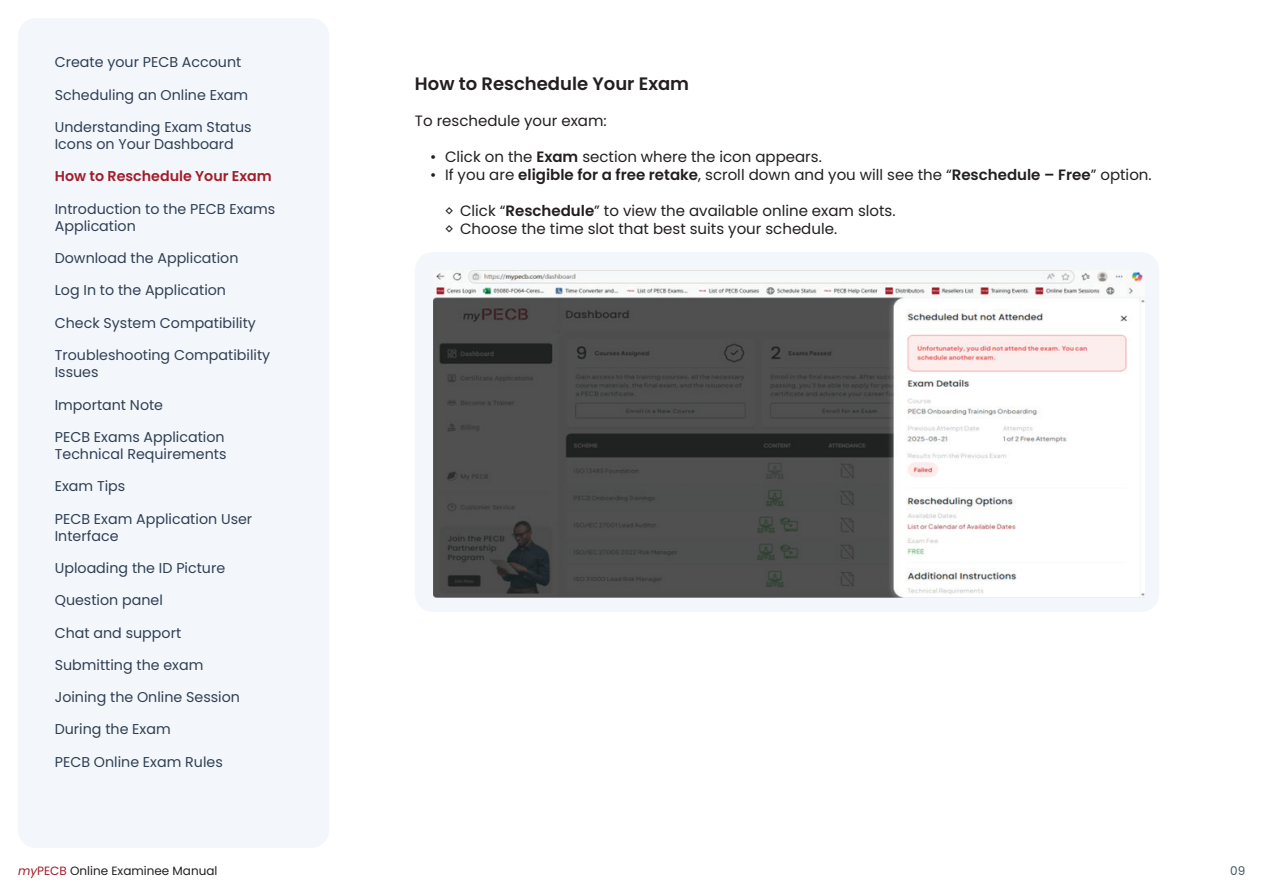
<style>
.page{position:relative;width:1263px;height:893px;background:#fff}
.page>*{position:absolute;margin:0;border:0;box-sizing:border-box;transform-origin:0 0}
.t1{font:600 18px "Poppins";color:#231f20}
.t2{font:15px/18px "Poppins";color:#231f20}
.t3{font:14.25px/17.2px "Poppins";color:#313f54}
.t4{font:600 14.25px "Poppins";color:#a21d2a}
.t5{font:12px "Poppins";color:#231f20}
.t6{font:12px "Poppins";color:#465569}
.s1{font-weight:600}
.s2{font-style:italic;color:#a21d2a}
.s3{color:#a21d2a}
</style>
<div class="page">
<div style="left:18px;top:18px;width:311px;height:830px;background:#f3f7fb;border-radius:18px"></div>
<div style="left:415px;top:252px;width:744px;height:360px;background:#f3f7fb;border-radius:18px"></div>
<img style="left:433px;top:270px;width:711px;height:328px">
<p class="t3" style="left:55px;top:54px;width:188px">Create your PECB Account</p>
<p class="t3" style="left:55px;top:86px;width:195px">Scheduling an Online Exam</p>
<p class="t3" style="left:55px;top:118px;width:198px">Understanding Exam Status<br>Icons on Your Dashboard</p>
<p class="t4" style="left:55px;top:168px;width:219px">How to Reschedule Your Exam</p>
<p class="t3" style="left:55px;top:200px;width:222px">Introduction to the PECB Exams<br>Application</p>
<p class="t3" style="left:55px;top:250px;width:185px">Download the Application</p>
<p class="t3" style="left:55px;top:282px;width:173px">Log In to the Application</p>
<p class="t3" style="left:55px;top:314px;width:203px">Check System Compatibility</p>
<p class="t3" style="left:55px;top:346px;width:217px">Troubleshooting Compatibility<br>Issues</p>
<p class="t3" style="left:55px;top:396px;width:110px">Important Note</p>
<p class="t3" style="left:55px;top:428px;width:173px">PECB Exams Application<br>Technical Requirements</p>
<p class="t3" style="left:55px;top:478px;width:72px">Exam Tips</p>
<p class="t3" style="left:55px;top:510px;width:199px">PECB Exam Application User<br>Interface</p>
<p class="t3" style="left:55px;top:559px;width:172px">Uploading the ID Picture</p>
<p class="t3" style="left:55px;top:592px;width:110px">Question panel</p>
<p class="t3" style="left:55px;top:624px;width:128px">Chat and support</p>
<p class="t3" style="left:55px;top:656px;width:150px">Submitting the exam</p>
<p class="t3" style="left:55px;top:688px;width:187px">Joining the Online Session</p>
<p class="t3" style="left:55px;top:721px;width:117px">During the Exam</p>
<p class="t3" style="left:55px;top:753px;width:170px">PECB Online Exam Rules</p>
<p class="t1" style="left:415px;top:73px;width:276px">How to Reschedule Your Exam</p>
<p class="t2" style="left:415px;top:112px;width:193px">To reschedule your exam:</p>
<p class="t2" style="left:430px;top:148px;width:393px">• Click on the <span class="s1">Exam</span> section where the icon appears.</p>
<p class="t2" style="left:430px;top:166px;width:723px">• If you are <span class="s1">eligible for a free retake</span>, scroll down and you will see the “<span class="s1">Reschedule – Free</span>” option.</p>
<p class="t2" style="left:445px;top:202px;width:452px">◊ Click “<span class="s1">Reschedule</span>” to view the available online exam slots. ◊ Choose the time slot that best suits your schedule.</p>
<p class="t5" style="left:18px;top:863px;width:201px"><span class="s2">my</span><span class="s3">PECB</span> Online Examinee Manual</p>
<p class="t6" style="left:1230px;top:863px;width:17px">09</p>
</div>
